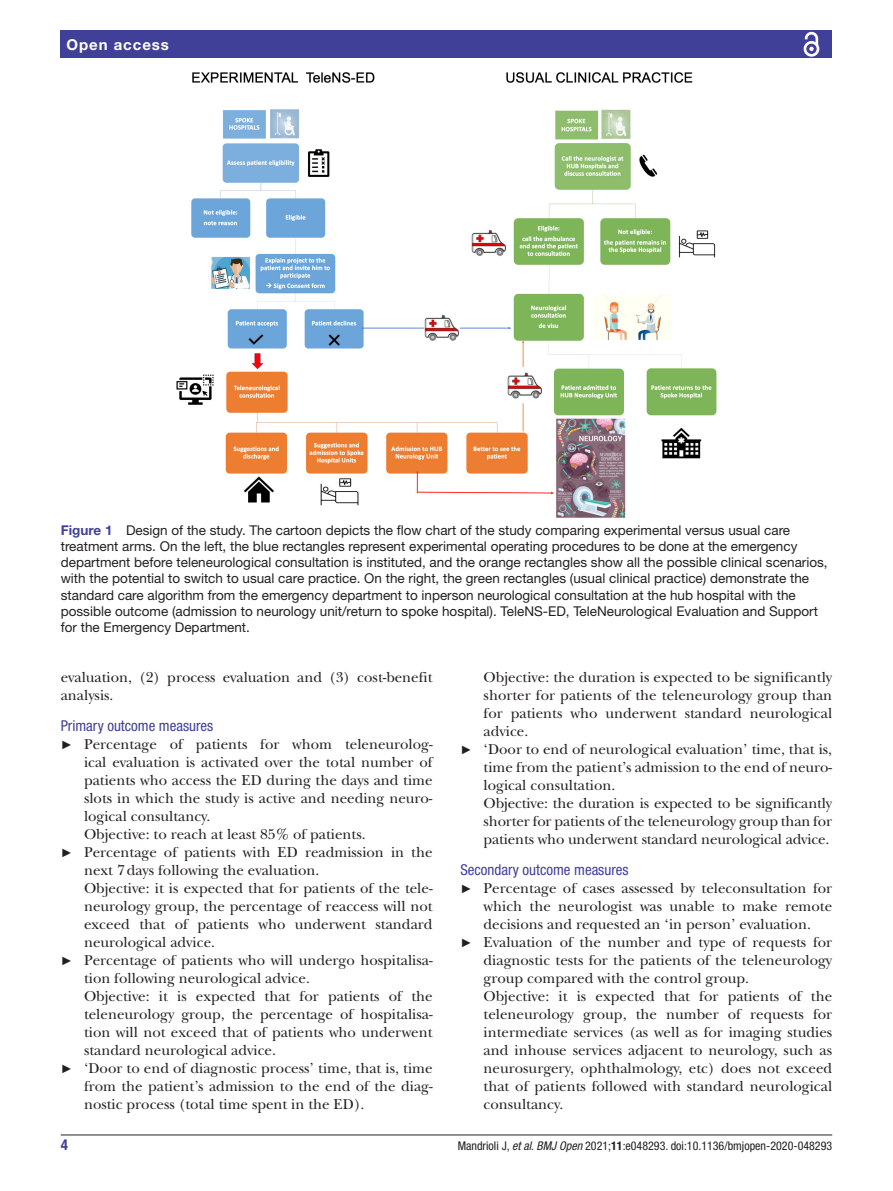
<style>
.page{position:relative;width:893px;height:1191px;background:#fff}
.page>*{position:absolute;margin:0;border:0;box-sizing:border-box;transform-origin:0 0}
.t1{font:15px/18px "New Baskerville";color:#231f20}
.t2{font:condensed 15px "Helvetica Neue LT Std";color:#414099}
.t3{font:700 15px "Helvetica Neue LT Std";letter-spacing:.065em;color:#fff}
.t4{font:700 condensed 15px "Helvetica Neue LT Std";color:#414099}
.t5{font:13.5px/16.2px "Helvetica Neue LT Std";color:#231f20}
.t6{font:condensed 12px "Helvetica Neue LT Std";color:#231f20}
.s1{font-weight:700;color:#414099}
.s2{font-family:"Arial";font-size:12px}
.s3{font-style:italic}
.s4{font-weight:700}
</style>
<div class="page">
<hr style="left:61px;top:1134px;width:771px;height:1px;background:#231f20">
<div style="left:61px;top:31px;width:771px;height:27px;background:#414099"></div>
<svg style="left:803px;top:31px;width:17px;height:26px"></svg>
<img style="left:176px;top:73px;width:540px;height:444px">
<p class="t3" style="left:66px;top:35px;width:104px">Open access</p>
<p class="t5" style="left:61px;top:522px;width:768px"><span class="s1">Figure 1</span> Design of the study. The cartoon depicts the flow chart of the study comparing experimental versus usual care treatment arms. On the left, the blue rectangles represent experimental operating procedures to be done at the emergency department before teleneurological consultation is instituted, and the orange rectangles show all the possible clinical scenarios, with the potential to switch to usual care practice. On the right, the green rectangles (usual clinical practice) demonstrate the standard care algorithm from the emergency department to inperson neurological consultation at the hub hospital with the possible outcome (admission to neurology unit/return to spoke hospital). TeleNS-ED, TeleNeurological Evaluation and Support for the Emergency Department.</p>
<p class="t1" style="left:61px;top:668px;width:373px">evaluation, (2) process evaluation and (3) cost-benefit analysis.</p>
<p class="t2" style="left:61px;top:717px;width:154px">Primary outcome measures</p>
<p class="t1" style="left:61px;top:735px;width:373px"><span class="s2">►</span> Percentage of patients for whom teleneurolog-</p>
<p class="t1" style="left:84px;top:753px;width:350px">ical evaluation is activated over the total number of</p>
<p class="t1" style="left:84px;top:771px;width:350px">patients who access the ED during the days and time</p>
<p class="t1" style="left:84px;top:789px;width:350px">slots in which the study is active and needing neuro-</p>
<p class="t1" style="left:84px;top:807px;width:128px">logical consultancy.</p>
<p class="t1" style="left:84px;top:825px;width:283px">Objective: to reach at least 85% of patients.</p>
<p class="t1" style="left:61px;top:843px;width:373px"><span class="s2">►</span> Percentage of patients with ED readmission in the</p>
<p class="t1" style="left:84px;top:861px;width:237px">next 7days following the evaluation.</p>
<p class="t1" style="left:84px;top:879px;width:350px">Objective: it is expected that for patients of the tele-</p>
<p class="t1" style="left:84px;top:897px;width:350px">neurology group, the percentage of reaccess will not</p>
<p class="t1" style="left:84px;top:915px;width:350px">exceed that of patients who underwent standard</p>
<p class="t1" style="left:84px;top:933px;width:133px">neurological advice.</p>
<p class="t1" style="left:61px;top:951px;width:373px"><span class="s2">►</span> Percentage of patients who will undergo hospitalisa-</p>
<p class="t1" style="left:84px;top:969px;width:227px">tion following neurological advice.</p>
<p class="t1" style="left:84px;top:987px;width:350px">Objective: it is expected that for patients of the</p>
<p class="t1" style="left:84px;top:1005px;width:350px">teleneurology group, the percentage of hospitalisa-</p>
<p class="t1" style="left:84px;top:1023px;width:350px">tion will not exceed that of patients who underwent</p>
<p class="t1" style="left:84px;top:1041px;width:193px">standard neurological advice.</p>
<p class="t1" style="left:61px;top:1059px;width:373px"><span class="s2">►</span> ‘Door to end of diagnostic process’ time, that is, time</p>
<p class="t1" style="left:84px;top:1077px;width:350px">from the patient’s admission to the end of the diag-</p>
<p class="t1" style="left:84px;top:1095px;width:282px">nostic process (total time spent in the ED).</p>
<p class="t1" style="left:484px;top:668px;width:350px">Objective: the duration is expected to be significantly</p>
<p class="t1" style="left:484px;top:686px;width:350px">shorter for patients of the teleneurology group than</p>
<p class="t1" style="left:484px;top:704px;width:350px">for patients who underwent standard neurological</p>
<p class="t1" style="left:484px;top:722px;width:46px">advice.</p>
<p class="t1" style="left:460px;top:740px;width:373px"><span class="s2">►</span> ‘Door to end of neurological evaluation’ time, that is,</p>
<p class="t1" style="left:484px;top:758px;width:350px">time from the patient’s admission to the end of neuro-</p>
<p class="t1" style="left:484px;top:776px;width:133px">logical consultation.</p>
<p class="t1" style="left:484px;top:794px;width:350px">Objective: the duration is expected to be significantly</p>
<p class="t1" style="left:484px;top:812px;width:350px">shorter for patients of the teleneurology group than for</p>
<p class="t1" style="left:484px;top:830px;width:347px">patients who underwent standard neurological advice.</p>
<p class="t2" style="left:460px;top:861px;width:170px">Secondary outcome measures</p>
<p class="t1" style="left:460px;top:879px;width:373px"><span class="s2">►</span> Percentage of cases assessed by teleconsultation for</p>
<p class="t1" style="left:484px;top:897px;width:350px">which the neurologist was unable to make remote</p>
<p class="t1" style="left:484px;top:915px;width:329px">decisions and requested an ‘in person’ evaluation.</p>
<p class="t1" style="left:460px;top:933px;width:373px"><span class="s2">►</span> Evaluation of the number and type of requests for</p>
<p class="t1" style="left:484px;top:951px;width:350px">diagnostic tests for the patients of the teleneurology</p>
<p class="t1" style="left:484px;top:969px;width:267px">group compared with the control group.</p>
<p class="t1" style="left:484px;top:987px;width:350px">Objective: it is expected that for patients of the</p>
<p class="t1" style="left:484px;top:1005px;width:350px">teleneurology group, the number of requests for</p>
<p class="t1" style="left:484px;top:1023px;width:350px">intermediate services (as well as for imaging studies</p>
<p class="t1" style="left:484px;top:1041px;width:350px">and inhouse services adjacent to neurology, such as</p>
<p class="t1" style="left:484px;top:1059px;width:350px">neurosurgery, ophthalmology, etc) does not exceed</p>
<p class="t1" style="left:484px;top:1077px;width:350px">that of patients followed with standard neurological</p>
<p class="t1" style="left:484px;top:1095px;width:81px">consultancy.</p>
<p class="t4" style="left:61px;top:1135px;width:9px">4</p>
<p class="t6" style="left:458px;top:1138px;width:376px">Mandrioli J, <span class="s3">et al</span>. <span class="s3">BMJ Open</span> 2021;<span class="s4">11</span>:e048293. doi:10.1136/bmjopen-2020-048293</p>
</div>
